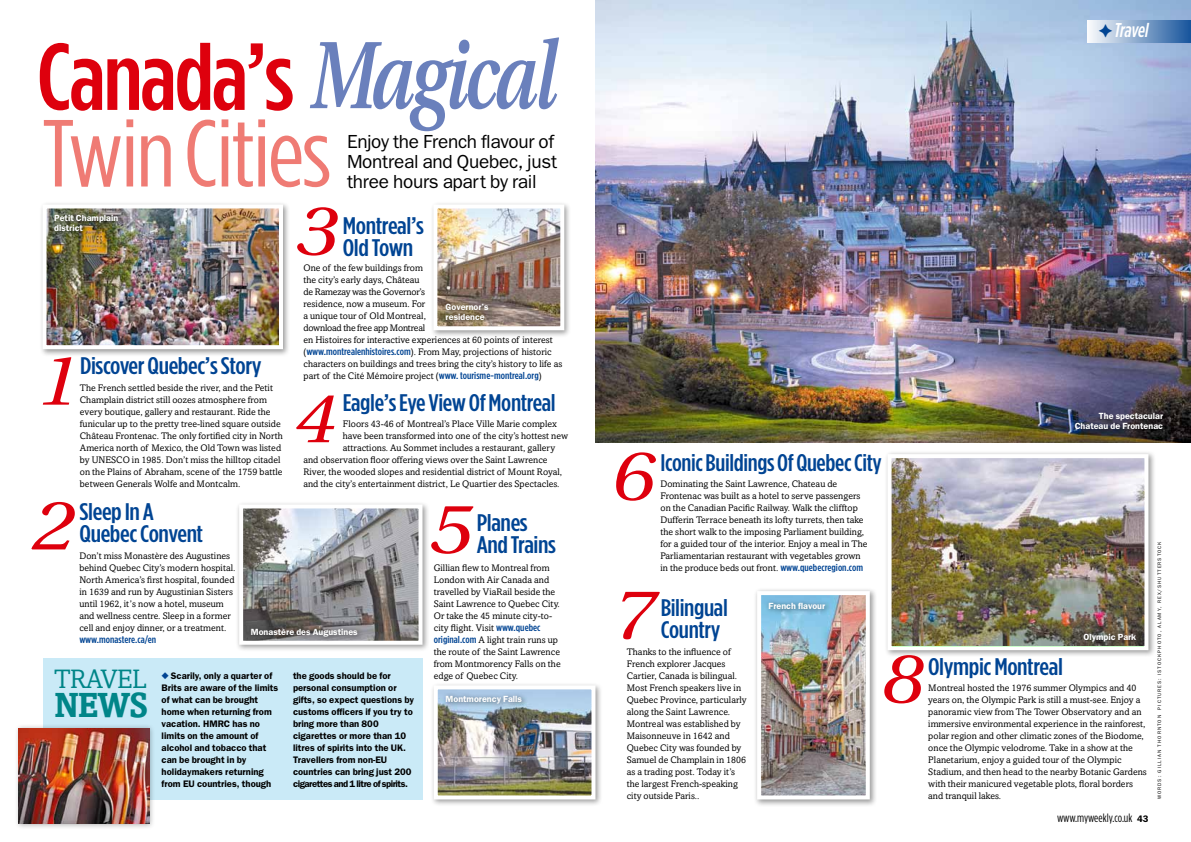
<style>
.page{position:relative;width:1191px;height:842px;background:#fff}
.page>*{position:absolute;margin:0;border:0;box-sizing:border-box;transform-origin:0 0}
.t1{font:italic 600 95.4px "Utopia";letter-spacing:-.045em;color:#6a80bc;scale:.75 1}
.t2{font:95px "Gotham Condensed";letter-spacing:-.025em;color:#ef7b74;scale:1.1 1}
.t3{font:500 95px "Gotham Condensed";letter-spacing:-.025em;color:#de000d;scale:1.1 1}
.t4{font:italic 69.9px/144.8px "Utopia";color:#de000d;scale:1.15 1}
.t5{font:700 34.7px "Amasis";color:#008588;scale:.96 1}
.t6{font:26.8px "Amasis";letter-spacing:-.025em;color:#008588;scale:.96 1}
.t7{font:500 24px/22px "Gotham Condensed";letter-spacing:-.015em;color:#004493;scale:1.15 1}
.t8{font:500 24px/22px "Gotham Condensed";letter-spacing:-.015em;color:#004493;scale:1.13 1}
.t9{font:500 24px "Gotham Condensed";letter-spacing:-.015em;color:#004493;scale:1.1 1}
.t10{font:italic 500 20px "Gotham Condensed";color:#fff}
.t11{font:19px/20px "Franklin Gothic";letter-spacing:-.015em;color:#000}
.t12{font:12px "Gotham Condensed";letter-spacing:-.01em;color:#000}
.t13{font:500 10px "Gotham Condensed";letter-spacing:.005em;color:#004493;scale:1.15 1}
.t14{font:9.5px/12px "Amasis";letter-spacing:.005em;color:#000}
.t15{font:600 9.5px/12px "Franklin Gothic";color:#000}
.t16{font:600 9px/10px "Franklin Gothic";color:#fff}
.t17{font:5px "Franklin Gothic";letter-spacing:.2em;color:#000}
.s1{color:#004493}
.s2{font-family:"Gotham Condensed";font-weight:500;font-size:10px;color:#004493}
.s3{font-family:"Franklin Gothic"}
.s4{font-family:"Franklin Gothic";font-weight:600;font-size:9.5px}
</style>
<div class="page">
<img style="left:595px;top:0;width:596px;height:442px">
<div style="left:43px;top:658px;width:379px;height:141px;background:#caeaf7"></div>
<div style="left:884px;top:451px;width:272px;height:207px;background:#000;opacity:.4"></div>
<img style="left:892px;top:459px;width:251px;height:186px">
<div style="left:887px;top:454px;width:261px;height:196px;border:4px solid #fff"></div>
<div style="left:753px;top:588px;width:124px;height:219px;background:#000;opacity:.4"></div>
<img style="left:762px;top:596px;width:102px;height:198px">
<div style="left:757px;top:591px;width:112px;height:208px;border:4px solid #fff"></div>
<div style="left:430px;top:682px;width:173px;height:125px;background:#000;opacity:.4"></div>
<img style="left:439px;top:690px;width:151px;height:104px">
<div style="left:434px;top:685px;width:161px;height:114px;border:4px solid #fff"></div>
<div style="left:236px;top:501px;width:194px;height:151px;background:#000;opacity:.4"></div>
<img style="left:244px;top:509px;width:173px;height:131px">
<div style="left:239px;top:504px;width:183px;height:141px;border:4px solid #fff"></div>
<div style="left:430px;top:201px;width:142px;height:137px;background:#000;opacity:.4"></div>
<img style="left:438px;top:209px;width:121px;height:116px">
<div style="left:433px;top:204px;width:131px;height:126px;border:4px solid #fff"></div>
<div style="left:1087px;top:20px;width:104px;height:23px;background:linear-gradient(to right,#fbfcfd,#19569d)"></div>
<div style="left:14px;top:724px;width:142px;height:105px;background:#000;opacity:.3"></div>
<img style="left:19px;top:728px;width:130px;height:95px">
<div style="left:39px;top:201px;width:251px;height:155px;background:#000;opacity:.4"></div>
<img style="left:48px;top:209px;width:230px;height:135px">
<div style="left:43px;top:204px;width:240px;height:145px;border:4px solid #fff"></div>
<div style="left:1079px;top:629px;width:63px;height:18px;background:#000;opacity:.6"></div>
<div style="left:247px;top:624px;width:117px;height:18px;background:#000;opacity:.6"></div>
<div style="left:50px;top:211px;width:74px;height:27px;background:#000;opacity:.6"></div>
<div style="left:442px;top:300px;width:53px;height:26px;background:#000;opacity:.6"></div>
<div style="left:764px;top:599px;width:67px;height:17px;background:#000;opacity:.6"></div>
<div style="left:442px;top:692px;width:86px;height:18px;background:#000;opacity:.6"></div>
<div style="left:1071px;top:409px;width:98px;height:27px;background:#000;opacity:.6"></div>
<h1 class="t1" style="left:310px;top:22px;width:331px">Magical</h1>
<h3 class="t11" style="left:347px;top:131px;width:212px">Enjoy the French flavour of<br>Montreal and Quebec, just three hours apart by rail</h3>
<h2 class="t3" style="left:37px;top:24px;width:235px">Canada’s</h2>
<h2 class="t2" style="left:42px;top:102px;width:264px">Twin Cities</h2>
<h3 class="t10" style="left:1098px;top:19px;width:54px"><span class="s1">✦</span> Travel</h3>
<h3 class="t4" style="left:296px;top:160px;width:39px">3</h3>
<p class="t16" style="left:54px;top:213px;width:66px">Petit Champlain district</p>
<h3 class="t7" style="left:343px;top:214px;width:72px">Montreal’s</h3>
<h3 class="t7" style="left:343px;top:236px;width:63px">Old Town</h3>
<p class="t14" style="left:303px;top:261px;width:260px">One of the few buildings from<br>the city’s early days, Château<br>de Ramezay was the Governor’s<br>residence, now a museum. For<br>a unique tour of Old Montreal,<br>download the free app Montreal<br>en Histoires for interactive experiences at 60 points of interest (<span class="s2">www.montrealenhistoires.com</span>). From May, projections of historic characters on buildings and trees bring the city’s history to life as part of the Cité Mémoire project (<span class="s2">www. tourisme-montreal.org</span>)</p>
<p class="t16" style="left:445px;top:301px;width:45px">Governor’s residence</p>
<h3 class="t7" style="left:80px;top:354px;width:159px">Discover Quebec’s Story</h3>
<h3 class="t4" style="left:32px;top:310px;width:43px">1<br>2</h3>
<p class="t14" style="left:80px;top:381px;width:204px">The French settled beside the river, and the Petit Champlain district still oozes atmosphere from every boutique, gallery and restaurant. Ride the funicular up to the pretty tree-lined square outside Château Frontenac. The only fortified city in North America north of Mexico, the Old Town was listed by UNESCO in 1985. Don’t miss the hilltop citadel on the Plains of Abraham, scene of the 1759 battle between Generals Wolfe and Montcalm.</p>
<h3 class="t8" style="left:343px;top:391px;width:190px">Eagle’s Eye View Of Montreal</h3>
<h3 class="t4" style="left:293px;top:347px;width:39px">4</h3>
<p class="t16" style="left:1074px;top:411px;width:90px;text-align:right">The spectacular<br>Chateau de Frontenac</p>
<p class="t14" style="left:343px;top:417px;width:216px">Floors 43-46 of Montreal’s Place Ville Marie complex</p>
<p class="t14" style="left:343px;top:429px;width:227px">have been transformed into one of the city’s hottest new</p>
<p class="t14" style="left:343px;top:441px;width:214px">attractions. Au Sommet includes a restaurant, gallery</p>
<p class="t14" style="left:303px;top:453px;width:246px">and observation floor offering views over the Saint Lawrence</p>
<p class="t14" style="left:303px;top:465px;width:260px">River, the wooded slopes and residential district of Mount Royal,</p>
<p class="t14" style="left:303px;top:477px;width:258px">and the city’s entertainment district, Le Quartier des Spectacles.</p>
<h3 class="t4" style="left:611px;top:408px;width:39px;line-height:138.6px">6<br>7</h3>
<h3 class="t9" style="left:660px;top:449px;width:203px">Iconic Buildings Of Quebec City</h3>
<p class="t14" style="left:660px;top:477px;width:208px">Dominating the Saint Lawrence, Chateau de Frontenac was built as a hotel to serve passengers on the Canadian Pacific Railway. Walk the clifftop Dufferin Terrace beneath its lofty turrets, then take the short walk to the imposing Parliament building, for a guided tour of the interior. Enjoy a meal in The Parliamentarian restaurant with vegetables grown in the produce beds out front. <span class="s2">www.quebecregion.com</span></p>
<h3 class="t7" style="left:80px;top:500px;width:109px">Sleep In A<br>Quebec Convent</h3>
<h3 class="t7" style="left:477px;top:511px;width:70px">Planes<br>And Trains</h3>
<h3 class="t4" style="left:429px;top:458px;width:39px">5</h3>
<p class="t17" style="left:1156px;top:799px;width:259px;rotate:-90deg">Words: gillian thornton pictures: istockphoto, alamy, rex/shutterstock</p>
<p class="t14" style="left:79px;top:549px;width:157px">Don’t miss Monastère des Augustines behind Quebec City’s modern hospital.<br>North America’s first hospital, founded in 1639 and run by Augustinian Sisters until 1962, it<span class="s3">’</span>s now a hotel, museum and wellness centre. Sleep in a former cell and enjoy dinner, or a treatment.</p>
<p class="t13" style="left:79px;top:633px;width:68px">www.monastere.ca/en</p>
<p class="t16" style="left:1083px;top:632px;width:54px">Olympic Park</p>
<p class="t14" style="left:434px;top:561px;width:128px">Gillian flew to Montreal from<br>London with Air Canada and travelled by ViaRail beside the<br>Saint Lawrence to Quebec City.<br>Or take the 45 minute city-to&shy;city flight. Visit <span class="s2">www.quebec original.com</span> A light train runs up the route of the Saint Lawrence from Montmorency Falls on the</p>
<h3 class="t8" style="left:660px;top:595px;width:61px">Bilingual<br>Country</h3>
<p class="t16" style="left:768px;top:601px;width:58px">French flavour</p>
<p class="t16" style="left:251px;top:626px;width:108px">Monastère des Augustines</p>
<p class="t14" style="left:626px;top:645px;width:121px">Thanks to the influence of<br>French explorer Jacques<br>Cartier, Canada is bilingual.<br>Most French speakers live in<br>Quebec Province, particularly along the Saint Lawrence.<br>Montreal was established by<br>Maisonneuve in 1642 and<br>Quebec City was founded by<br>Samuel de Champlain in 1806 as a trading post. Today it’s the largest French-speaking city outside Paris..</p>
<h3 class="t4" style="left:880px;top:608px;width:39px">8</h3>
<h3 class="t7" style="left:928px;top:655px;width:119px">Olympic Montreal</h3>
<h3 class="t6" style="left:54px;top:663px;width:98px">TRAVEL</h3>
<h3 class="t5" style="left:54px;top:684px;width:100px">NEWS</h3>
<p class="t15" style="left:162px;top:669px;width:112px"><span class="s1">◆</span> Scarily, only a quarter of</p>
<p class="t14" style="left:434px;top:669px;width:86px">edge of Quebec City.</p>
<p class="t15" style="left:162px;top:681px;width:118px">Brits are aware of the limits of what can be brought home when returning from vacation. HMRC has no limits on the amount of alcohol and tobacco that can be brought in by holidaymakers returning from EU countries, though</p>
<p class="t15" style="left:293px;top:669px;width:123px">the goods should be for personal consumption or gifts, so expect questions by customs officers if you try to bring more than 800 cigarettes or more than 10 litres of spirits into the UK.<br>Travellers from non-EU countries can bring just 200 cigarettes and 1 litre of spirits.</p>
<p class="t14" style="left:928px;top:681px;width:220px">Montreal hosted the 1976 summer Olympics and 40 years on, the Olympic Park is still a must-see. Enjoy a panoramic view from The Tower Observatory and an immersive environmental experience in the rainforest, polar region and other climatic zones of the Biodome, once the Olympic velodrome. Take in a show at the Planetarium, enjoy a guided tour of the Olympic Stadium, and then head to the nearby Botanic Gardens with their manicured vegetable plots, floral borders and tranquil lakes.</p>
<p class="t16" style="left:445px;top:694px;width:78px">Montmorency Falls</p>
<p class="t12" style="left:1057px;top:811px;width:93px">www.myweekly.co.uk <span class="s4">43</span></p>
</div>
